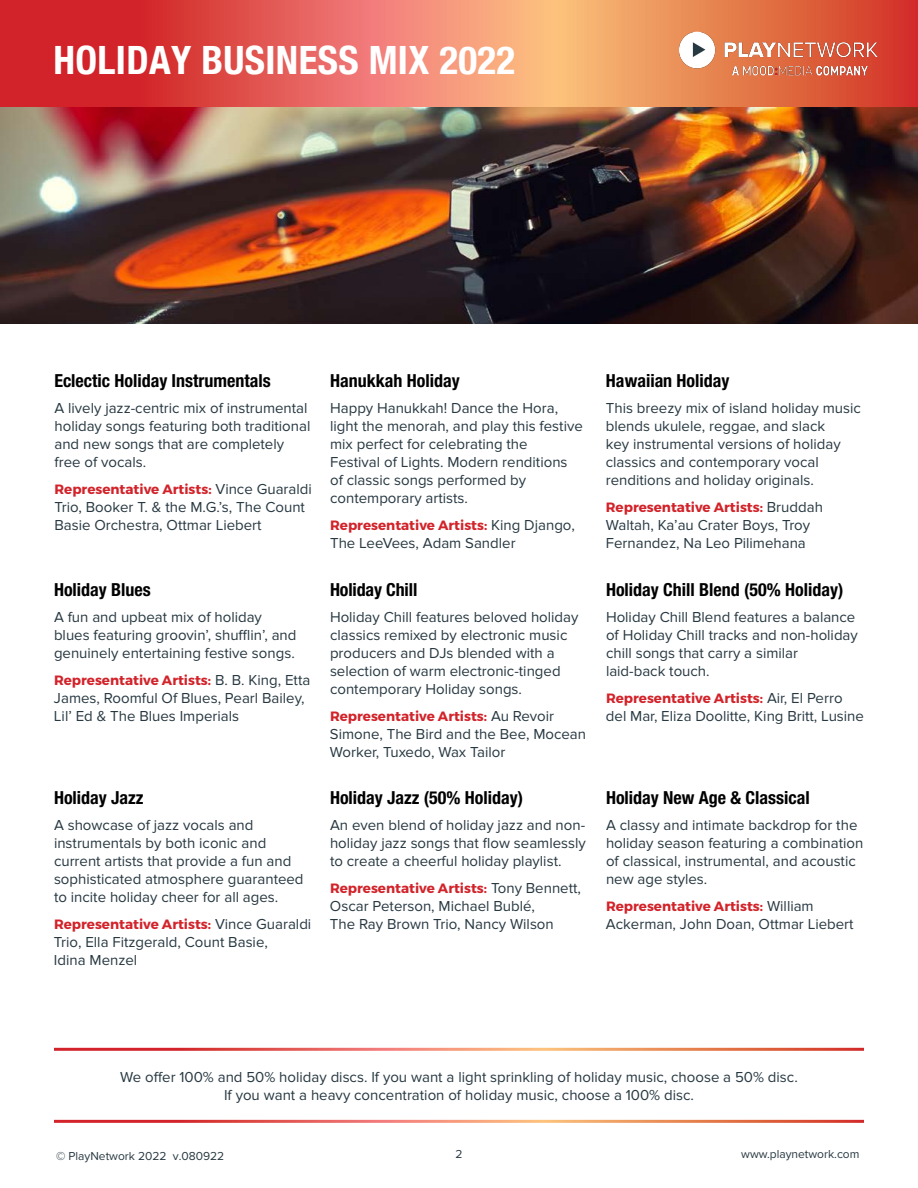
<style>
.page{position:relative;width:918px;height:1188px;background:#fff}
.page>*{position:absolute;margin:0;border:0;box-sizing:border-box;transform-origin:0 0}
.t1{font:700 condensed 39px "Helvetica Neue";letter-spacing:.01em;color:#fff}
.t2{font:700 condensed 18px "Helvetica Neue LT";color:#000}
.t3{font:15px/18px "Proxima Nova";color:#273841}
.t4{font:700 13.5px "Montserrat";color:#d2232a}
.t5{font:12px "Proxima Nova";color:#273841}
.s1{font-family:"Proxima Nova";font-weight:400;font-size:15px;color:#273841}
</style>
<div class="page">
<svg style="left:0;top:0;width:918px;height:107px;background:#e56a55"></svg>
<img style="left:0;top:107px;width:918px;height:216px">
<img style="left:666px;top:20px;width:226px;height:71px">
<h1 class="t1" style="left:53px;top:28px;width:463px">HOLIDAY BUSINESS MIX 2022</h1>
<p class="t2" style="left:54px;top:369px;width:218px">Eclectic Holiday Instrumentals</p>
<p class="t3" style="left:54px;top:399px;width:257px">A lively jazz-centric mix of instrumental holiday songs featuring both traditional and new songs that are completely free of vocals.</p>
<p class="t4" style="left:54px;top:480px;width:259px">Representative Artists: <span class="s1">Vince Guaraldi</span></p>
<p class="t3" style="left:54px;top:498px;width:252px">Trio, Booker T. &amp; the M.G.’s, The Count<br>Basie Orchestra, Ottmar Liebert</p>
<p class="t2" style="left:54px;top:578px;width:98px">Holiday Blues</p>
<p class="t3" style="left:54px;top:608px;width:244px">A fun and upbeat mix of holiday blues featuring groovin’, shufflin’, and genuinely entertaining festive songs.</p>
<p class="t4" style="left:54px;top:672px;width:258px">Representative Artists: <span class="s1">B. B. King, Etta</span></p>
<p class="t3" style="left:54px;top:689px;width:252px">James, Roomful Of Blues, Pearl Bailey,<br>Lil’ Ed &amp; The Blues Imperials</p>
<p class="t2" style="left:54px;top:787px;width:91px">Holiday Jazz</p>
<p class="t3" style="left:54px;top:816px;width:251px">A showcase of jazz vocals and instrumentals by both iconic and current artists that provide a fun and sophisticated atmosphere guaranteed to incite holiday cheer for all ages.</p>
<p class="t4" style="left:54px;top:916px;width:259px">Representative Artists: <span class="s1">Vince Guaraldi</span></p>
<p class="t3" style="left:54px;top:933px;width:215px">Trio, Ella Fitzgerald, Count Basie,<br>Idina Menzel</p>
<p class="t2" style="left:330px;top:369px;width:131px">Hanukkah Holiday</p>
<p class="t3" style="left:330px;top:399px;width:254px">Happy Hanukkah! Dance the Hora, light the menorah, and play this festive mix perfect for celebrating the<br>Festival of Lights. Modern renditions of classic songs performed by contemporary artists.</p>
<p class="t4" style="left:330px;top:516px;width:246px">Representative Artists: <span class="s1">King Django,</span></p>
<p class="t3" style="left:330px;top:534px;width:187px">The LeeVees, Adam Sandler</p>
<p class="t2" style="left:330px;top:578px;width:89px">Holiday Chill</p>
<p class="t3" style="left:330px;top:608px;width:250px">Holiday Chill features beloved holiday classics remixed by electronic music producers and DJs blended with a selection of warm electronic-tinged contemporary Holiday songs.</p>
<p class="t4" style="left:330px;top:708px;width:226px">Representative Artists: <span class="s1">Au Revoir</span></p>
<p class="t3" style="left:330px;top:725px;width:258px">Simone, The Bird and the Bee, Mocean<br>Worker, Tuxedo, Wax Tailor</p>
<p class="t2" style="left:330px;top:787px;width:195px">Holiday Jazz (50% Holiday)</p>
<p class="t3" style="left:330px;top:816px;width:257px;text-align:justify">An even blend of holiday jazz and non&shy;holiday jazz songs that flow seamlessly to create a cheerful holiday playlist.</p>
<p class="t4" style="left:330px;top:880px;width:253px">Representative Artists: <span class="s1">Tony Bennett,</span></p>
<p class="t3" style="left:330px;top:897px;width:225px">Oscar Peterson, Michael Bublé,<br>The Ray Brown Trio, Nancy Wilson</p>
<p class="t2" style="left:606px;top:369px;width:125px">Hawaiian Holiday</p>
<p class="t3" style="left:606px;top:399px;width:257px">This breezy mix of island holiday music blends ukulele, reggae, and slack<br>key instrumental versions of holiday classics and contemporary vocal renditions and holiday originals.</p>
<p class="t4" style="left:606px;top:498px;width:219px">Representative Artists: <span class="s1">Bruddah</span></p>
<p class="t3" style="left:606px;top:516px;width:206px">Waltah, Ka’au Crater Boys, Troy<br>Fernandez, Na Leo Pilimehana</p>
<p class="t2" style="left:606px;top:578px;width:239px">Holiday Chill Blend (50% Holiday)</p>
<p class="t3" style="left:606px;top:608px;width:253px">Holiday Chill Blend features a balance of Holiday Chill tracks and non-holiday chill songs that carry a similar laid-back touch.</p>
<p class="t4" style="left:606px;top:690px;width:238px">Representative Artists: <span class="s1">Air, El Perro</span></p>
<p class="t3" style="left:606px;top:707px;width:260px">del Mar, Eliza Doolitte, King Britt, Lusine</p>
<p class="t2" style="left:606px;top:787px;width:205px">Holiday New Age &amp; Classical</p>
<p class="t3" style="left:606px;top:816px;width:259px">A classy and intimate backdrop for the holiday season featuring a combination of classical, instrumental, and acoustic new age styles.</p>
<p class="t4" style="left:606px;top:898px;width:209px">Representative Artists: <span class="s1">William</span></p>
<p class="t3" style="left:606px;top:915px;width:249px">Ackerman, John Doan, Ottmar Liebert</p>
<p class="t3" style="left:120px;top:1068px;width:679px;text-align:center">We offer 100% and 50% holiday discs. If you want a light sprinkling of holiday music, choose a 50% disc.<br>If you want a heavy concentration of holiday music, choose a 100% disc.</p>
<p class="t5" style="left:56px;top:1147px;width:170px">© PlayNetwork 2022 v.080922</p>
<p class="t5" style="left:455px;top:1148px;width:9px">2</p>
<p class="t5" style="left:741px;top:1148px;width:120px">www.playnetwork.com</p>
</div>
